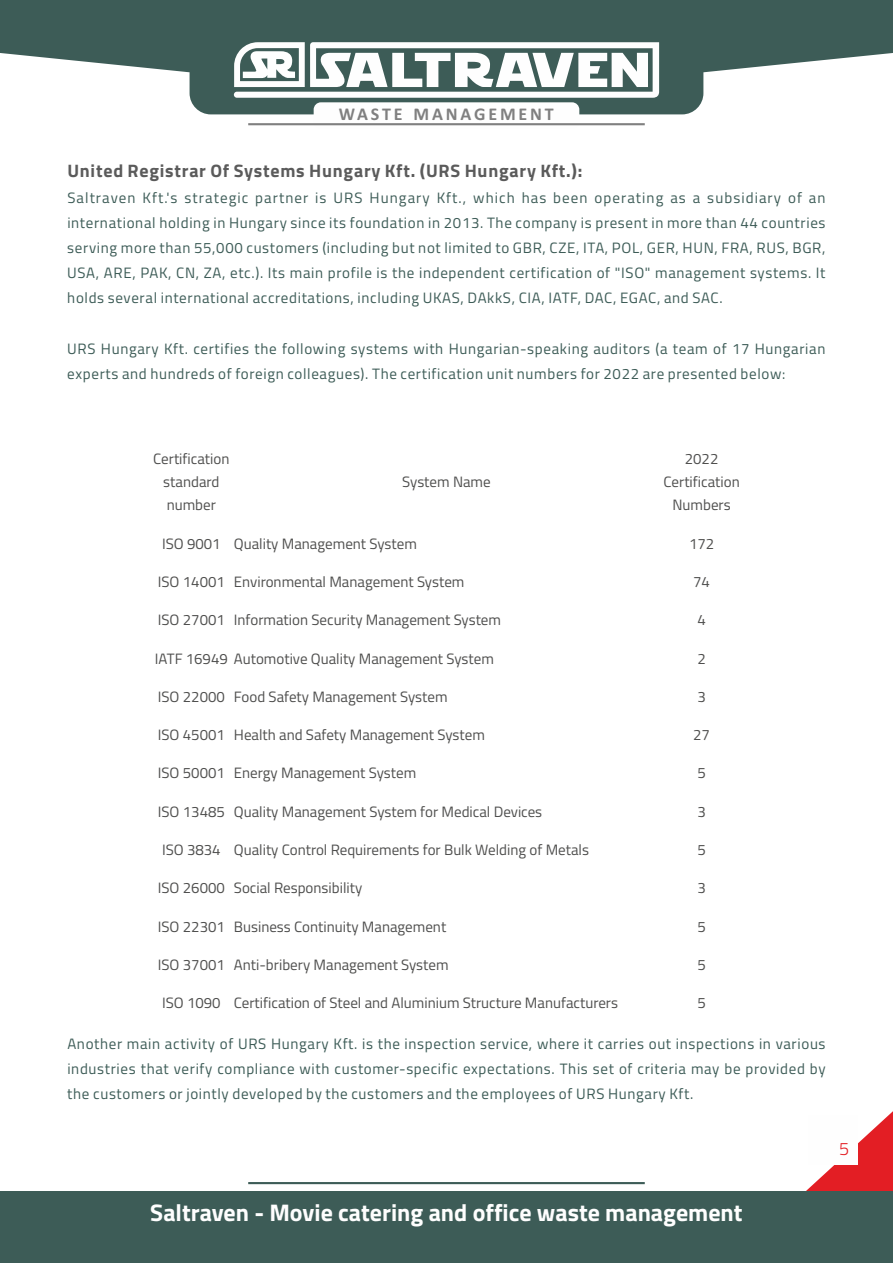
<style>
.page{position:relative;width:893px;height:1263px;background:#fff}
.page>*{position:absolute;margin:0;border:0;box-sizing:border-box;transform-origin:0 0}
.t1{font:700 24px "Titillium Web";color:#fefefe}
.t2{font:700 18px "Titillium Web";letter-spacing:.045em;color:#5b5b5b}
.t3{font:700 18px "Calibri";letter-spacing:.155em;color:#808080}
.t4{font:300 18px "Titillium Web";color:#e31e24}
.t5{font:15px/25px "Titillium Web";letter-spacing:.045em;color:#3d5c57;text-align:justify}
.t6{font:15px/22.8px "Titillium Web";color:#4f4f4e;text-align:center}
</style>
<div class="page">
<svg style="left:806px;top:1111px;width:87px;height:80px"></svg>
<div style="left:808px;top:1115px;width:50px;height:50px;background:#fefefe"></div>
<div style="left:0;top:1191px;width:893px;height:72px;background:#3d5c57"></div>
<svg style="left:0;top:0;width:893px;height:114px;fill:#3d5c57"></svg>
<div style="left:314px;top:102px;width:265px;height:26px;background:#fefefe;border-radius:7px"></div>
<svg style="left:234px;top:42px;width:425px;height:56px"></svg>
<hr style="left:248px;top:123px;width:397px;height:2px;background:#808080">
<hr style="left:248px;top:1182px;width:397px;height:2px;background:#3d5c57">
<p class="t3" style="left:339px;top:106px;width:216px">WASTE MANAGEMENT</p>
<p class="t2" style="left:67px;top:156px;width:517px">United Registrar Of Systems Hungary Kft. (URS Hungary Kft.):</p>
<p class="t5" style="left:67px;top:185px;width:760px">Saltraven Kft.'s strategic partner is URS Hungary Kft., which has been operating as a subsidiary of an international holding in Hungary since its foundation in 2013. The company is present in more than 44 countries serving more than 55,000 customers (including but not limited to GBR, CZE, ITA, POL, GER, HUN, FRA, RUS, BGR, USA, ARE, PAK, CN, ZA, etc.). Its main profile is the independent certification of "ISO" management systems. It holds several international accreditations, including UKAS, DAkkS, CIA, IATF, DAC, EGAC, and SAC.</p>
<p class="t5" style="left:67px;top:335px;width:760px">URS Hungary Kft. certifies the following systems with Hungarian-speaking auditors (a team of 17 Hungarian experts and hundreds of foreign colleagues). The certification unit numbers for 2022 are presented below:</p>
<p class="t6" style="left:153px;top:447px;width:78px">Certification standard number</p>
<p class="t6" style="left:402px;top:470px;width:90px">System Name</p>
<p class="t6" style="left:663px;top:447px;width:78px">2022<br>Certification<br>Numbers</p>
<p class="t6" style="left:162px;top:532px;width:256px">ISO 9001 Quality Management System</p>
<p class="t6" style="left:689px;top:532px;width:27px">172</p>
<p class="t6" style="left:158px;top:570px;width:308px">ISO 14001 Environmental Management System</p>
<p class="t6" style="left:693px;top:570px;width:18px">74</p>
<p class="t6" style="left:158px;top:608px;width:345px">ISO 27001 Information Security Management System</p>
<p class="t6" style="left:697px;top:608px;width:10px">4</p>
<p class="t6" style="left:155px;top:647px;width:341px">IATF 16949 Automotive Quality Management System</p>
<p class="t6" style="left:697px;top:647px;width:10px">2</p>
<p class="t6" style="left:158px;top:685px;width:291px">ISO 22000 Food Safety Management System</p>
<p class="t6" style="left:697px;top:685px;width:10px">3</p>
<p class="t6" style="left:158px;top:723px;width:329px">ISO 45001 Health and Safety Management System</p>
<p class="t6" style="left:693px;top:723px;width:18px">27</p>
<p class="t6" style="left:158px;top:761px;width:260px">ISO 50001 Energy Management System</p>
<p class="t6" style="left:697px;top:761px;width:10px">5</p>
<p class="t6" style="left:158px;top:800px;width:386px">ISO 13485 Quality Management System for Medical Devices</p>
<p class="t6" style="left:697px;top:800px;width:10px">3</p>
<p class="t6" style="left:162px;top:838px;width:429px">ISO 3834 Quality Control Requirements for Bulk Welding of Metals</p>
<p class="t6" style="left:697px;top:838px;width:10px">5</p>
<p class="t6" style="left:158px;top:876px;width:206px">ISO 26000 Social Responsibility</p>
<p class="t6" style="left:697px;top:876px;width:10px">3</p>
<p class="t6" style="left:158px;top:914px;width:290px">ISO 22301 Business Continuity Management</p>
<p class="t6" style="left:697px;top:914px;width:10px">5</p>
<p class="t6" style="left:158px;top:953px;width:292px">ISO 37001 Anti-bribery Management System</p>
<p class="t6" style="left:697px;top:953px;width:10px">5</p>
<p class="t6" style="left:162px;top:991px;width:458px">ISO 1090 Certification of Steel and Aluminium Structure Manufacturers</p>
<p class="t6" style="left:697px;top:991px;width:10px">5</p>
<p class="t5" style="left:67px;top:1030px;width:760px">Another main activity of URS Hungary Kft. is the inspection service, where it carries out inspections in various industries that verify compliance with customer-specific expectations. This set of criteria may be provided by the customers or jointly developed by the customers and the employees of URS Hungary Kft.</p>
<p class="t4" style="left:839px;top:1134px;width:12px">5</p>
<h1 class="t1" style="left:150px;top:1193px;width:594px">Saltraven - Movie catering and office waste management</h1>
</div>
